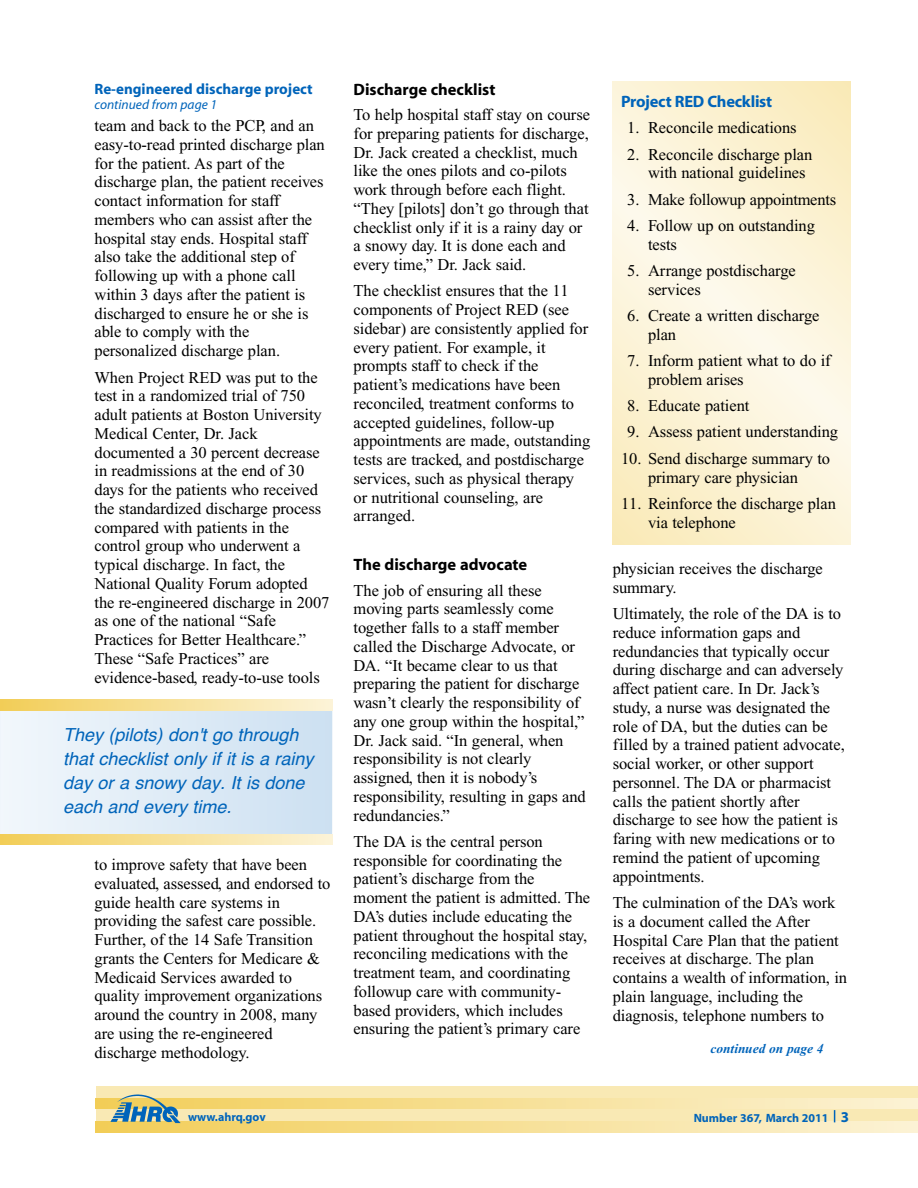
<style>
.page{position:relative;width:918px;height:1188px;background:#fff}
.page>*{position:absolute;margin:0;border:0;box-sizing:border-box;transform-origin:0 0}
.t1{font:italic 18px/24px "Helvetica";color:#0064ba}
.t2{font:16.5px/18.8px "Times New Roman";letter-spacing:-.005em;color:#000}
.t3{font:700 16.5px "Myriad";color:#000}
.t4{font:700 16.5px "Myriad";letter-spacing:-.015em;color:#0064ba}
.t5{font:700 15px "Myriad";color:#0064ba}
.t6{font:italic 13.5px "Myriad";color:#0064ba}
.t7{font:italic 700 13.5px "Times New Roman";color:#0064ba}
.t8{font:700 12px "Myriad";color:#0064ba}
.s1{font-size:15px}
</style>
<div class="page">
<div style="left:96px;top:1087px;width:822px;height:45px;background:#f9e9b4"></div>
<svg style="left:96px;top:1099px;width:822px;height:10px"></svg>
<svg style="left:96px;top:1122px;width:822px;height:10px"></svg>
<svg style="left:834px;top:1110px;width:1px;height:12px"></svg>
<img style="left:108px;top:1094px;width:75px;height:30px">
<div style="left:0;top:701px;width:332px;height:141px;background:linear-gradient(to right,#f2f7fc,#cce0f1)"></div>
<svg style="left:0;top:700px;width:332px;height:10px;background:#f6e097"></svg>
<svg style="left:0;top:835px;width:332px;height:10px;background:#f6e097"></svg>
<svg style="left:612px;top:82px;width:238px;height:463px;background:#fbf3d8"></svg>
<p class="t5" style="left:94px;top:83px;width:220px">Re-engineered discharge project</p>
<p class="t6" style="left:94px;top:99px;width:124px">continued from page 1</p>
<p class="t2" style="left:94px;top:118px;width:232px">team and back to the PCP, and an easy-to-read printed discharge plan for the patient. As part of the discharge plan, the patient receives contact information for staff members who can assist after the hospital stay ends. Hospital staff also take the additional step of following up with a phone call within 3 days after the patient is discharged to ensure he or she is able to comply with the personalized discharge plan.</p>
<p class="t2" style="left:95px;top:369px;width:236px">When Project RED was put to the test in a randomized trial of 750 adult patients at Boston University<br>Medical Center, Dr. Jack documented a 30 percent decrease in readmissions at the end of 30 days for the patients who received the standardized discharge process compared with patients in the control group who underwent a typical discharge. In fact, the<br>National Quality Forum adopted the re-engineered discharge in 2007 as one of the national “Safe<br>Practices for Better Healthcare.”<br>These “Safe Practices” are evidence-based, ready-to-use tools</p>
<p class="t1" style="left:63px;top:724px;width:252px">They (pilots) don't go through that checklist only if it is a rainy day or a snowy day. It is done each and every time.</p>
<p class="t2" style="left:94px;top:857px;width:238px">to improve safety that have been evaluated, assessed, and endorsed to guide health care systems in providing the safest care possible.<br>Further, of the 14 Safe Transition grants the Centers for Medicare &amp;<br>Medicaid Services awarded to quality improvement organizations around the country in 2008, many are using the re-engineered discharge methodology.</p>
<p class="t3" style="left:354px;top:83px;width:143px">Discharge checklist</p>
<p class="t2" style="left:354px;top:107px;width:238px">To help hospital staff stay on course for preparing patients for discharge, Dr. Jack created a checklist, much like the ones pilots and co-pilots work through before each flight. “They [pilots] don’t go through that checklist only if it is a rainy day or a snowy day. It is done each and every time,” Dr. Jack said.</p>
<p class="t2" style="left:354px;top:283px;width:238px">The checklist ensures that the 11 components of Project RED (see sidebar) are consistently applied for every patient. For example, it prompts staff to check if the patient’s medications have been reconciled, treatment conforms to accepted guidelines, follow-up appointments are made, outstanding tests are tracked, and postdischarge services, such as physical therapy or nutritional counseling, are arranged.</p>
<p class="t3" style="left:354px;top:558px;width:175px">The discharge advocate</p>
<p class="t2" style="left:354px;top:582px;width:234px">The job of ensuring all these moving parts seamlessly come together falls to a staff member called the Discharge Advocate, or<br>DA. “It became clear to us that preparing the patient for discharge wasn’t clearly the responsibility of any one group within the hospital,”<br>Dr. Jack said. “In general, when responsibility is not clearly assigned, then it is nobody’s responsibility, resulting in gaps and redundancies.”</p>
<p class="t2" style="left:354px;top:834px;width:238px">The DA is the central person responsible for coordinating the patient’s discharge from the moment the patient is admitted. The DA’s duties include educating the patient throughout the hospital stay, reconciling medications with the treatment team, and coordinating followup care with community&shy;based providers, which includes ensuring the patient’s primary care</p>
<p class="t4" style="left:621px;top:95px;width:153px">Project RED Checklist</p>
<p class="t2" style="left:627px;top:120px;width:171px">1. Reconcile medications</p>
<p class="t2" style="left:648px;top:146px;width:166px;text-indent:-21px">2. Reconcile discharge plan with national guidelines</p>
<p class="t2" style="left:627px;top:191px;width:210px">3. Make followup appointments</p>
<p class="t2" style="left:648px;top:218px;width:168px;text-indent:-21px">4. Follow up on outstanding tests</p>
<p class="t2" style="left:648px;top:263px;width:149px;text-indent:-21px">5. Arrange postdischarge services</p>
<p class="t2" style="left:648px;top:308px;width:173px;text-indent:-21px">6. Create a written discharge plan</p>
<p class="t2" style="left:648px;top:353px;width:184px;text-indent:-21px">7. Inform patient what to do if problem arises</p>
<p class="t2" style="left:627px;top:398px;width:124px">8. Educate patient</p>
<p class="t2" style="left:627px;top:424px;width:212px">9. Assess patient understanding</p>
<p class="t2" style="left:621px;top:450px;width:211px;text-align:center">10. Send discharge summary to primary care physician</p>
<p class="t2" style="left:648px;top:495px;width:189px;text-indent:-27px">11. Reinforce the discharge plan via telephone</p>
<p class="t2" style="left:613px;top:561px;width:212px">physician receives the discharge summary.</p>
<p class="t2" style="left:613px;top:606px;width:234px">Ultimately, the role of the DA is to reduce information gaps and redundancies that typically occur during discharge and can adversely affect patient care. In Dr. Jack’s study, a nurse was designated the role of DA, but the duties can be filled by a trained patient advocate, social worker, or other support personnel. The DA or pharmacist calls the patient shortly after discharge to see how the patient is faring with new medications or to remind the patient of upcoming appointments.</p>
<p class="t2" style="left:613px;top:895px;width:236px">The culmination of the DA’s work is a document called the After<br>Hospital Care Plan that the patient receives at discharge. The plan contains a wealth of information, in plain language, including the diagnosis, telephone numbers to</p>
<p class="t7" style="left:710px;top:1044px;width:115px">continued on page 4</p>
<p class="t8" style="left:188px;top:1113px;width:79px">www.ahrq.gov</p>
<p class="t8" style="left:694px;top:1114px;width:157px">Number 367, March 2011 <span class="s1">3</span></p>
</div>
